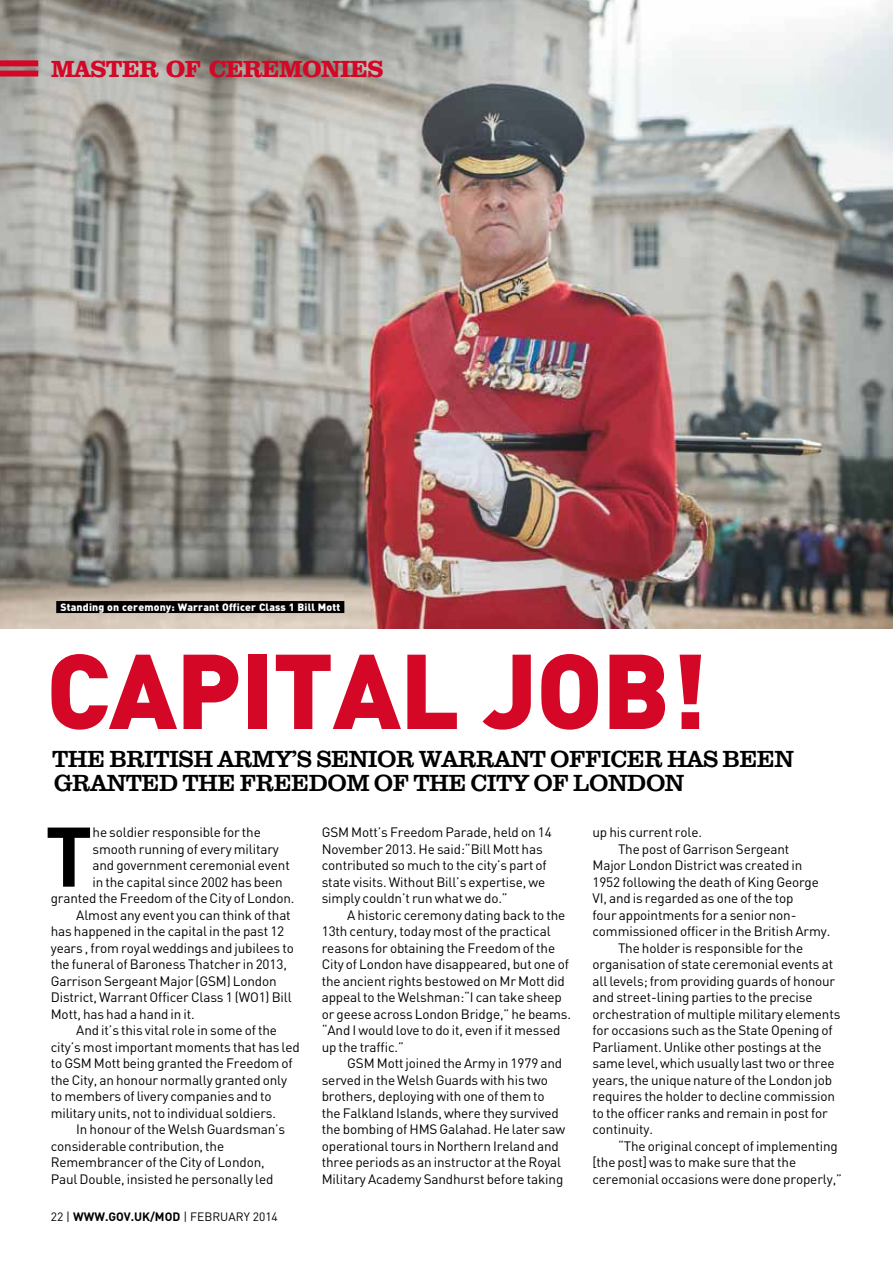
<style>
.page{position:relative;width:893px;height:1263px;background:#fff}
.page>*{position:absolute;margin:0;border:0;box-sizing:border-box;transform-origin:0 0}
.t1{font:900 104.4px "DIN";letter-spacing:-.01em;color:#d40727}
.t2{font:700 82.95px "DIN";color:#000}
.t3{font:24px/24px "Clarendon BT";letter-spacing:-.025em;color:#000}
.t4{font:700 24px "Clarendon BT";letter-spacing:-.025em;color:#d40727}
.t5{font:13.5px/16.5px "DIN";letter-spacing:-.01em;color:#000}
.t6{font:12px "DIN";color:#000}
.t7{font:900 10.5px "DIN";letter-spacing:.015em;color:#fff}
.s1{font-weight:700}
</style>
<div class="page">
<img style="left:0;top:0;width:893px;height:628px">
<div style="left:0;top:71px;width:38px;height:6px;background:#d40727"></div>
<div style="left:0;top:60px;width:38px;height:6px;background:#d40727"></div>
<div style="left:56px;top:601px;width:288px;height:12px;background:#000"></div>
<h3 class="t4" style="left:51px;top:53px;width:334px">MASTER OF CEREMONIES</h3>
<p class="t7" style="left:60px;top:600px;width:281px">Standing on ceremony: Warrant Officer Class 1 Bill Mott</p>
<h1 class="t1" style="left:46px;top:621px;width:662px">Capital job!</h1>
<h3 class="t3" style="left:52px;top:746px;width:743px">THE BRITISH ARMY’S SENIOR WARRANT OFFICER HAS BEEN<br>GRANTED THE FREEDOM OF THE CITY OF LONDON</h3>
<h2 class="t2" style="left:45px;top:802px;width:49px">T</h2>
<p class="t5" style="left:93px;top:824px;width:170px">he soldier responsible for the</p>
<p class="t5" style="left:93px;top:840px;width:188px">smooth running of every military</p>
<p class="t5" style="left:93px;top:857px;width:199px">and government ceremonial event</p>
<p class="t5" style="left:93px;top:873px;width:192px">in the capital since 2002 has been</p>
<p class="t5" style="left:51px;top:890px;width:245px">granted the Freedom of the City of London.</p>
<p class="t5" style="left:76px;top:906px;width:216px">Almost any event you can think of that</p>
<p class="t5" style="left:51px;top:923px;width:235px">has happened in the capital in the past 12</p>
<p class="t5" style="left:51px;top:939px;width:245px">years , from royal weddings and jubilees to</p>
<p class="t5" style="left:51px;top:956px;width:238px">the funeral of Baroness Thatcher in 2013,</p>
<p class="t5" style="left:51px;top:972px;width:227px">Garrison Sergeant Major (GSM) London</p>
<p class="t5" style="left:51px;top:989px;width:243px">District, Warrant Officer Class 1 (WO1) Bill</p>
<p class="t5" style="left:51px;top:1005px;width:145px">Mott, has had a hand in it.</p>
<p class="t5" style="left:76px;top:1022px;width:202px">And it’s this vital role in some of the</p>
<p class="t5" style="left:51px;top:1038px;width:251px">city’s most important moments that has led</p>
<p class="t5" style="left:51px;top:1055px;width:244px">to GSM Mott being granted the Freedom of</p>
<p class="t5" style="left:51px;top:1071px;width:238px">the City, an honour normally granted only</p>
<p class="t5" style="left:51px;top:1088px;width:223px">to members of livery companies and to</p>
<p class="t5" style="left:51px;top:1104px;width:227px">military units, not to individual soldiers.</p>
<p class="t5" style="left:76px;top:1121px;width:211px">In honour of the Welsh Guardsman’s</p>
<p class="t5" style="left:51px;top:1137px;width:175px">considerable contribution, the</p>
<p class="t5" style="left:51px;top:1154px;width:215px">Remembrancer of the City of London,</p>
<p class="t5" style="left:51px;top:1170px;width:224px">Paul Double, insisted he personally led</p>
<p class="t6" style="left:51px;top:1209px;width:229px">22 | <span class="s1">WWW.GOV.UK/MOD</span> | February 2014</p>
<p class="t5" style="left:322px;top:824px;width:231px">GSM Mott’s Freedom Parade, held on 14<br>November 2013. He said:“Bill Mott has contributed so much to the city’s part of state visits. Without Bill’s expertise, we simply couldn’t run what we do.”</p>
<p class="t5" style="left:322px;top:906px;width:251px;text-indent:26px">A historic ceremony dating back to the 13th century, today most of the practical reasons for obtaining the Freedom of the City of London have disappeared, but one of the ancient rights bestowed on Mr Mott did appeal to the Welshman:“I can take sheep or geese across London Bridge,” he beams. “And I would love to do it, even if it messed up the traffic.”</p>
<p class="t5" style="left:322px;top:1055px;width:245px;text-indent:26px">GSM Mott joined the Army in 1979 and served in the Welsh Guards with his two brothers, deploying with one of them to the Falkland Islands, where they survived the bombing of HMS Galahad. He later saw operational tours in Northern Ireland and three periods as an instructor at the Royal Military Academy Sandhurst before taking</p>
<p class="t5" style="left:592px;top:824px;width:111px">up his current role.</p>
<p class="t5" style="left:618px;top:840px;width:173px">The post of Garrison Sergeant</p>
<p class="t5" style="left:592px;top:857px;width:211px">Major London District was created in</p>
<p class="t5" style="left:592px;top:873px;width:228px">1952 following the death of King George</p>
<p class="t5" style="left:592px;top:890px;width:202px">VI, and is regarded as one of the top</p>
<p class="t5" style="left:592px;top:906px;width:206px">four appointments for a senior non-</p>
<p class="t5" style="left:592px;top:923px;width:239px">commissioned officer in the British Army.</p>
<p class="t5" style="left:618px;top:939px;width:187px">The holder is responsible for the</p>
<p class="t5" style="left:592px;top:956px;width:242px">organisation of state ceremonial events at</p>
<p class="t5" style="left:592px;top:972px;width:244px">all levels; from providing guards of honour</p>
<p class="t5" style="left:592px;top:989px;width:222px">and street-lining parties to the precise</p>
<p class="t5" style="left:592px;top:1005px;width:249px">orchestration of multiple military elements</p>
<p class="t5" style="left:592px;top:1022px;width:242px">for occasions such as the State Opening of</p>
<p class="t5" style="left:592px;top:1038px;width:231px">Parliament. U nlike other postings at the</p>
<p class="t5" style="left:592px;top:1055px;width:244px">same level, which usually last two or three</p>
<p class="t5" style="left:592px;top:1071px;width:241px">years, the unique nature of the London job</p>
<p class="t5" style="left:592px;top:1088px;width:244px">requires the holder to decline commission</p>
<p class="t5" style="left:592px;top:1104px;width:237px">to the officer ranks and remain in post for</p>
<p class="t5" style="left:592px;top:1121px;width:62px">continuity.</p>
<p class="t5" style="left:618px;top:1137px;width:221px">“The original concept of implementing</p>
<p class="t5" style="left:592px;top:1154px;width:205px">[the post] was to make sure that the</p>
<p class="t5" style="left:592px;top:1170px;width:251px">ceremonial occasions were done properly,”</p>
</div>
